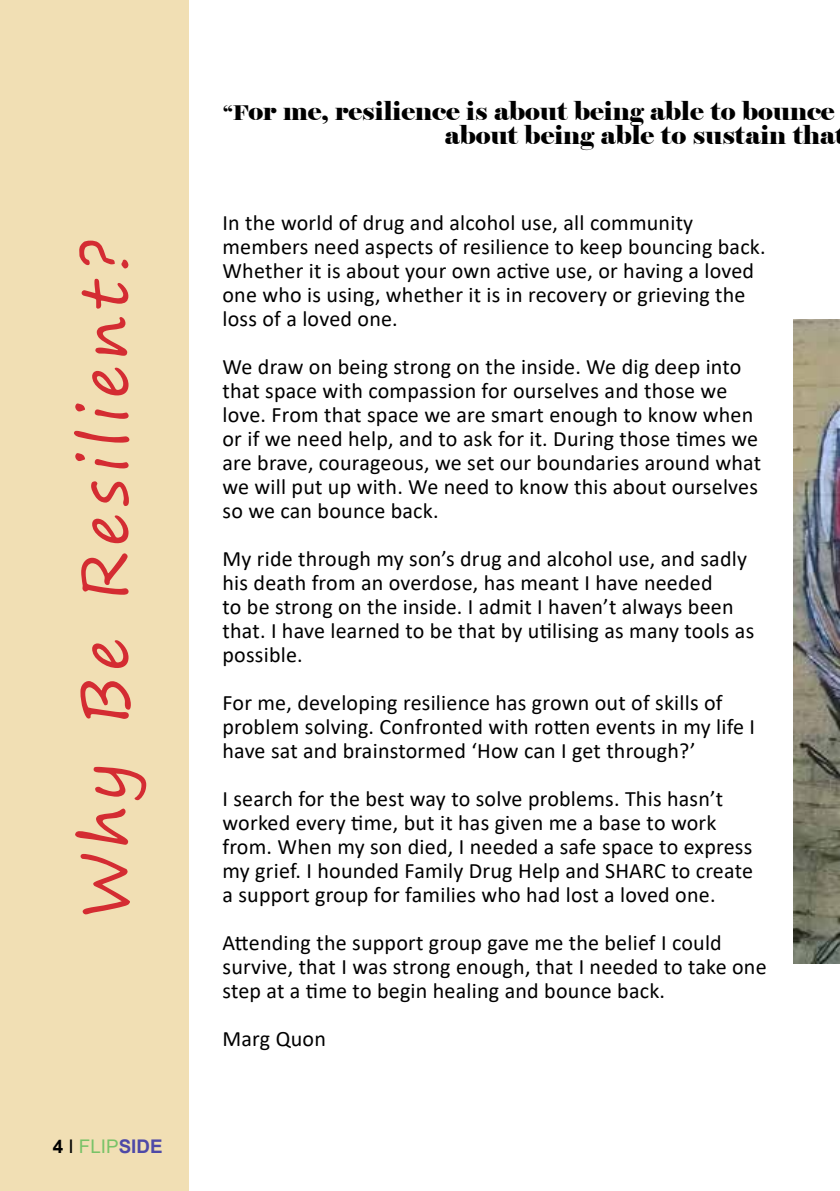
<style>
.page{position:relative;width:840px;height:1191px;background:#fff}
.page>*{position:absolute;margin:0;border:0;box-sizing:border-box;transform-origin:0 0}
.t1{font:64px "Segoe Print";letter-spacing:.1em;color:#d42c32}
.t2{font:26px/24px "Elephant";color:#000;text-align:right}
.t3{font:22px/24px "Calibri";letter-spacing:.01em;color:#000}
.t4{font:18.8px "Arial";color:#79c368}
.s1{font-weight:700;color:#000}
.s2{color:#000}
.s3{font-weight:700;color:#4e49a7}
.s4{font-size:20px}
</style>
<div class="page">
<div style="left:0;top:0;width:189px;height:1191px;background:#f1dfb4"></div>
<img style="left:793px;top:319px;width:46px;height:644px">
<h1 class="t1" style="left:47px;top:918px;width:679px;rotate:-90deg">Why Be Resilient?</h1>
<p class="t4" style="left:53px;top:1133px;width:111px"><span class="s1">4</span> <span class="s2">I</span> FLIP<span class="s3">SIDE</span></p>
<p class="t2" style="left:223px;top:99px;width:612px"><span class="s4">“F</span>or me, resilience is about being able to bounce about being able to sustain tha</p>
<p class="t3" style="left:222px;top:210px;width:544px">In the world of drug and alcohol use, all community members need aspects of resilience to keep bouncing back.<br>Whether it is about your own active use, or having a loved one who is using, whether it is in recovery or grieving the loss of a loved one.</p>
<p class="t3" style="left:222px;top:354px;width:540px">We draw on being strong on the inside. We dig deep into that space with compassion for ourselves and those we love. From that space we are smart enough to know when or if we need help, and to ask for it. During those times we are brave, courageous, we set our boundaries around what we will put up with. We need to know this about ourselves so we can bounce back.</p>
<p class="t3" style="left:222px;top:546px;width:533px">My ride through my son’s drug and alcohol use, and sadly his death from an overdose, has meant I have needed<br>to be strong on the inside. I admit I haven’t always been that. I have learned to be that by utilising as many tools as possible.</p>
<p class="t3" style="left:222px;top:690px;width:534px">For me, developing resilience has grown out of skills of problem solving. Confronted with rotten events in my life I have sat and brainstormed ‘How can I get through?’</p>
<p class="t3" style="left:222px;top:786px;width:531px">I search for the best way to solve problems. This hasn’t worked every time, but it has given me a base to work from. When my son died, I needed a safe space to express my grief. I hounded Family Drug Help and SHARC to create a support group for families who had lost a loved one.</p>
<p class="t3" style="left:222px;top:930px;width:545px">Attending the support group gave me the belief I could survive, that I was strong enough, that I needed to take one step at a time to begin healing and bounce back.</p>
<p class="t3" style="left:222px;top:1026px;width:105px">Marg Quon</p>
</div>
